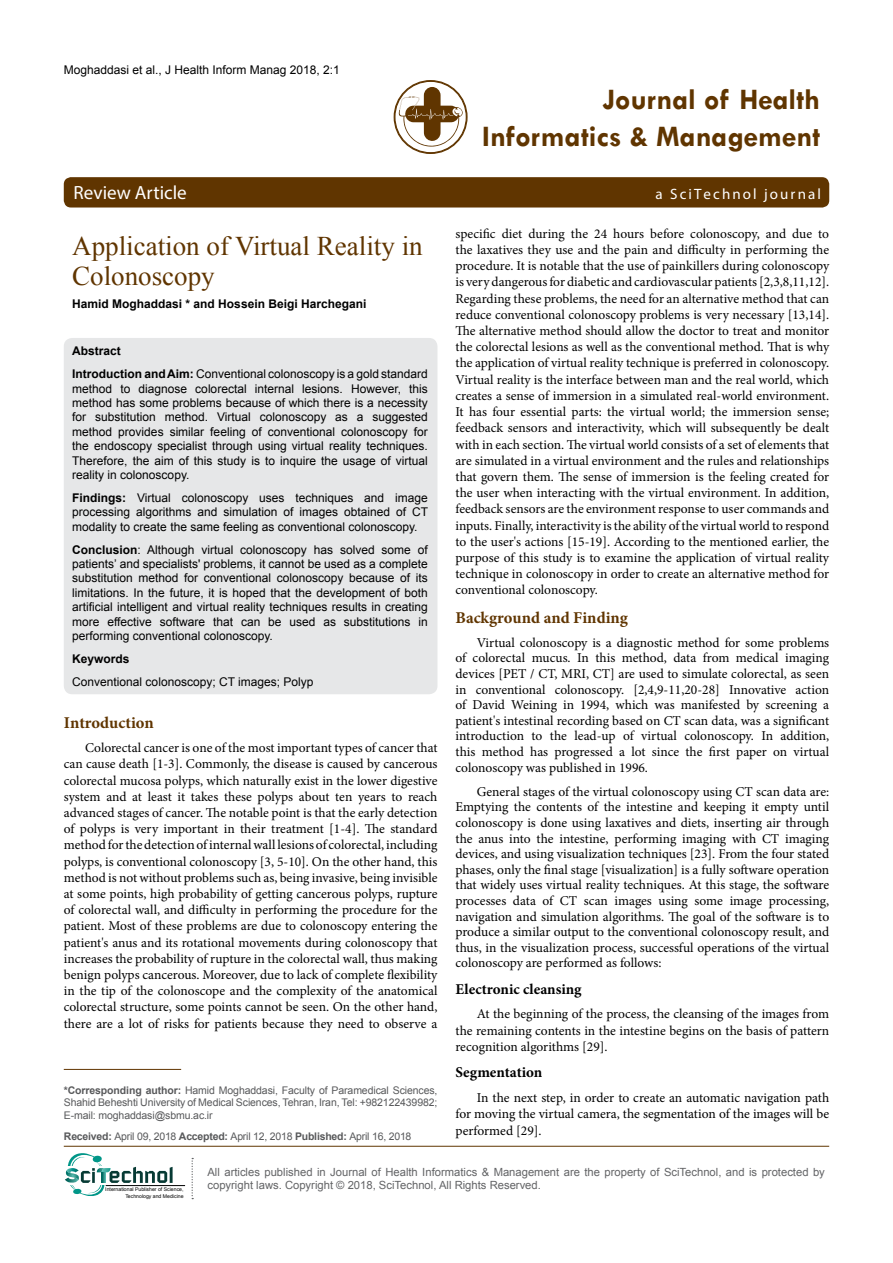
<style>
.page{position:relative;width:893px;height:1263px;background:#fff}
.page>*{position:absolute;margin:0;border:0;box-sizing:border-box;transform-origin:0 0}
.t1{font:700 30px/37.5px "Tw Cen";color:#603500;text-align:right}
.t2{font:27px/30px "Times New Roman";color:#603500}
.t3{font:19.2px "Myriad Pro";color:#fff}
.t4{font:700 16.5px "Minion Pro";color:#603500}
.t5{font:700 15px "Minion Pro";color:#000}
.t6{font:15px "Myriad Pro";letter-spacing:.14em;color:#fff}
.t7{font:13.5px/16.2px "Minion Pro";color:#000;text-align:justify}
.t8{font:12px/14.4px "Arial";color:#000;text-align:justify}
.t9{font:700 12px "Arial";color:#000}
.t10{font:11.25px/13.5px "Arial";color:#636466}
.t11{font:10.5px/12.6px "Arial";letter-spacing:-.01em;color:#58595b;text-align:justify}
.t12{font:5.1px/6.1px "Arial";color:#000;text-align:right}
.s1{font-weight:700}
</style>
<div class="page">
<svg style="left:399px;top:87px;width:64px;height:61px"></svg>
<div style="left:394px;top:80px;width:74px;height:74px;border:1px solid #613600;border-radius:50%"></div>
<div style="left:64px;top:177px;width:765px;height:30px;background:#603500;border-radius:7px"></div>
<hr style="left:64px;top:1146px;width:765px;height:1px;background:#603500">
<hr style="left:106px;top:1185px;width:79px;height:1px;background:#000">
<svg style="left:192px;top:1158px;width:1px;height:41px"></svg>
<svg style="left:65px;top:1153px;width:108px;height:43px"></svg>
<div style="left:64px;top:338px;width:373px;height:356px;background:#e6e7e8;border-radius:9px"></div>
<hr style="left:64px;top:1069px;width:117px;height:1px;background:#603500">
<p class="t8" style="left:64px;top:62px;width:278px">Moghaddasi et al., J Health Inform Manag 2018, 2:1</p>
<h1 class="t1" style="left:482px;top:80px;width:339px">Journal of Health<br>Informatics &amp; Management</h1>
<h3 class="t3" style="left:74px;top:180px;width:115px">Review Article</h3>
<p class="t6" style="left:656px;top:185px;width:167px">a SciTechnol journal</p>
<h2 class="t2" style="left:72px;top:231px;width:352px">Application of Virtual Reality in<br>Colonoscopy</h2>
<p class="t9" style="left:72px;top:296px;width:296px">Hamid Moghaddasi * and Hossein Beigi Harchegani</p>
<p class="t8" style="left:72px;top:340px;width:357px;line-height:23px"><span class="s1">Abstract<br>Introduction and Aim:</span> Conventional colonoscopy is a gold standard</p>
<p class="t8" style="left:72px;top:381px;width:357px">method to diagnose colorectal internal lesions. However, this method has some problems because of which there is a necessity for substitution method. Virtual colonoscopy as a suggested method provides similar feeling of conventional colonoscopy for the endoscopy specialist through using virtual reality techniques.<br>Therefore, the aim of this study is to inquire the usage of virtual reality in colonoscopy.</p>
<p class="t8" style="left:72px;top:490px;width:357px"><span class="s1">Findings:</span> Virtual colonoscopy uses techniques and image processing algorithms and simulation of images obtained of CT modality to create the same feeling as conventional colonoscopy.</p>
<p class="t8" style="left:72px;top:542px;width:357px"><span class="s1">Conclusion</span>: Although virtual colonoscopy has solved some of patients’ and specialists' problems, it cannot be used as a complete substitution method for conventional colonoscopy because of its limitations. In the future, it is hoped that the development of both artificial intelligent and virtual reality techniques results in creating more effective software that can be used as substitutions in performing conventional colonoscopy.</p>
<p class="t9" style="left:72px;top:651px;width:59px">Keywords</p>
<p class="t8" style="left:72px;top:674px;width:243px">Conventional colonoscopy; CT images; Polyp</p>
<p class="t4" style="left:64px;top:711px;width:92px">Introduction</p>
<p class="t7" style="left:64px;top:740px;width:375px;text-indent:21px">Colorectal cancer is one of the most important types of cancer that can cause death [1-3]. Commonly, the disease is caused by cancerous colorectal mucosa polyps, which naturally exist in the lower digestive system and at least it takes these polyps about ten years to reach advanced stages of cancer. The notable point is that the early detection of polyps is very important in their treatment [1-4]. The standard method for the detection of internal wall lesions of colorectal, including polyps, is conventional colonoscopy [3, 5-10]. On the other hand, this method is not without problems such as, being invasive, being invisible at some points, high probability of getting cancerous polyps, rupture of colorectal wall, and difficulty in performing the procedure for the patient. Most of these problems are due to colonoscopy entering the patient's anus and its rotational movements during colonoscopy that increases the probability of rupture in the colorectal wall, thus making benign polyps cancerous. Moreover, due to lack of complete flexibility in the tip of the colonoscope and the complexity of the anatomical colorectal structure, some points cannot be seen. On the other hand, there are a lot of risks for patients because they need to observe a</p>
<p class="t11" style="left:64px;top:1084px;width:375px"><span class="s1">*Corresponding author:</span> Hamid Moghaddasi, Faculty of Paramedical Sciences, Shahid Beheshti University of Medical Sciences, Tehran, Iran, Tel: +982122439982; E-mail: moghaddasi@sbmu.ac.ir</p>
<p class="t11" style="left:64px;top:1130px;width:349px"><span class="s1">Received:</span> April 09, 2018 <span class="s1">Accepted:</span> April 12, 2018 <span class="s1">Published:</span> April 16, 2018</p>
<p class="t7" style="left:455px;top:225px;width:375px">specific diet during the 24 hours before colonoscopy, and due to the laxatives they use and the pain and difficulty in performing the procedure. It is notable that the use of painkillers during colonoscopy is very dangerous for diabetic and cardiovascular patients [2,3,8,11,12].<br>Regarding these problems, the need for an alternative method that can reduce conventional colonoscopy problems is very necessary [13,14].<br>The alternative method should allow the doctor to treat and monitor the colorectal lesions as well as the conventional method. That is why the application of virtual reality technique is preferred in colonoscopy.<br>Virtual reality is the interface between man and the real world, which creates a sense of immersion in a simulated real-world environment.<br>It has four essential parts: the virtual world; the immersion sense; feedback sensors and interactivity, which will subsequently be dealt with in each section. The virtual world consists of a set of elements that are simulated in a virtual environment and the rules and relationships that govern them. The sense of immersion is the feeling created for the user when interacting with the virtual environment. In addition, feedback sensors are the environment response to user commands and inputs. Finally, interactivity is the ability of the virtual world to respond to the user's actions [15-19]. According to the mentioned earlier, the purpose of this study is to examine the application of virtual reality technique in colonoscopy in order to create an alternative method for conventional colonoscopy.</p>
<p class="t4" style="left:455px;top:606px;width:174px">Background and Finding</p>
<p class="t7" style="left:455px;top:635px;width:375px;line-height:15.6px;text-indent:21px">Virtual colonoscopy is a diagnostic method for some problems of colorectal mucus. In this method, data from medical imaging devices [PET / CT, MRI, CT] are used to simulate colorectal, as seen in conventional colonoscopy. [2,4,9-11,20-28] Innovative action of David Weining in 1994, which was manifested by screening a patient's intestinal recording based on CT scan data, was a significant introduction to the lead-up of virtual colonoscopy. In addition, this method has progressed a lot since the first paper on virtual colonoscopy was published in 1996.</p>
<p class="t7" style="left:455px;top:784px;width:375px;line-height:15.6px;text-indent:21px">General stages of the virtual colonoscopy using CT scan data are:<br>Emptying the contents of the intestine and keeping it empty until colonoscopy is done using laxatives and diets, inserting air through the anus into the intestine, performing imaging with CT imaging devices, and using visualization techniques [23]. From the four stated phases, only the final stage [visualization] is a fully software operation that widely uses virtual reality techniques. At this stage, the software processes data of CT scan images using some image processing, navigation and simulation algorithms. The goal of the software is to produce a similar output to the conventional colonoscopy result, and thus, in the visualization process, successful operations of the virtual colonoscopy are performed as follows:</p>
<p class="t5" style="left:455px;top:978px;width:128px">Electronic cleansing</p>
<p class="t7" style="left:455px;top:1006px;width:375px;text-indent:21px">At the beginning of the process, the cleansing of the images from the remaining contents in the intestine begins on the basis of pattern recognition algorithms [29].</p>
<p class="t5" style="left:455px;top:1062px;width:88px">Segmentation</p>
<p class="t7" style="left:455px;top:1090px;width:375px;text-indent:21px">In the next step, in order to create an automatic navigation path for moving the virtual camera, the segmentation of the images will be performed [29].</p>
<p class="t12" style="left:105px;top:1186px;width:80px">International Publisher of Science,<br>Technology and Medicine</p>
<p class="t10" style="left:207px;top:1165px;width:619px">All articles published in Journal of Health Informatics &amp; Management are the property of SciTechnol, and is protected by copyright laws. Copyright © 2018, SciTechnol, All Rights Reserved.</p>
</div>
